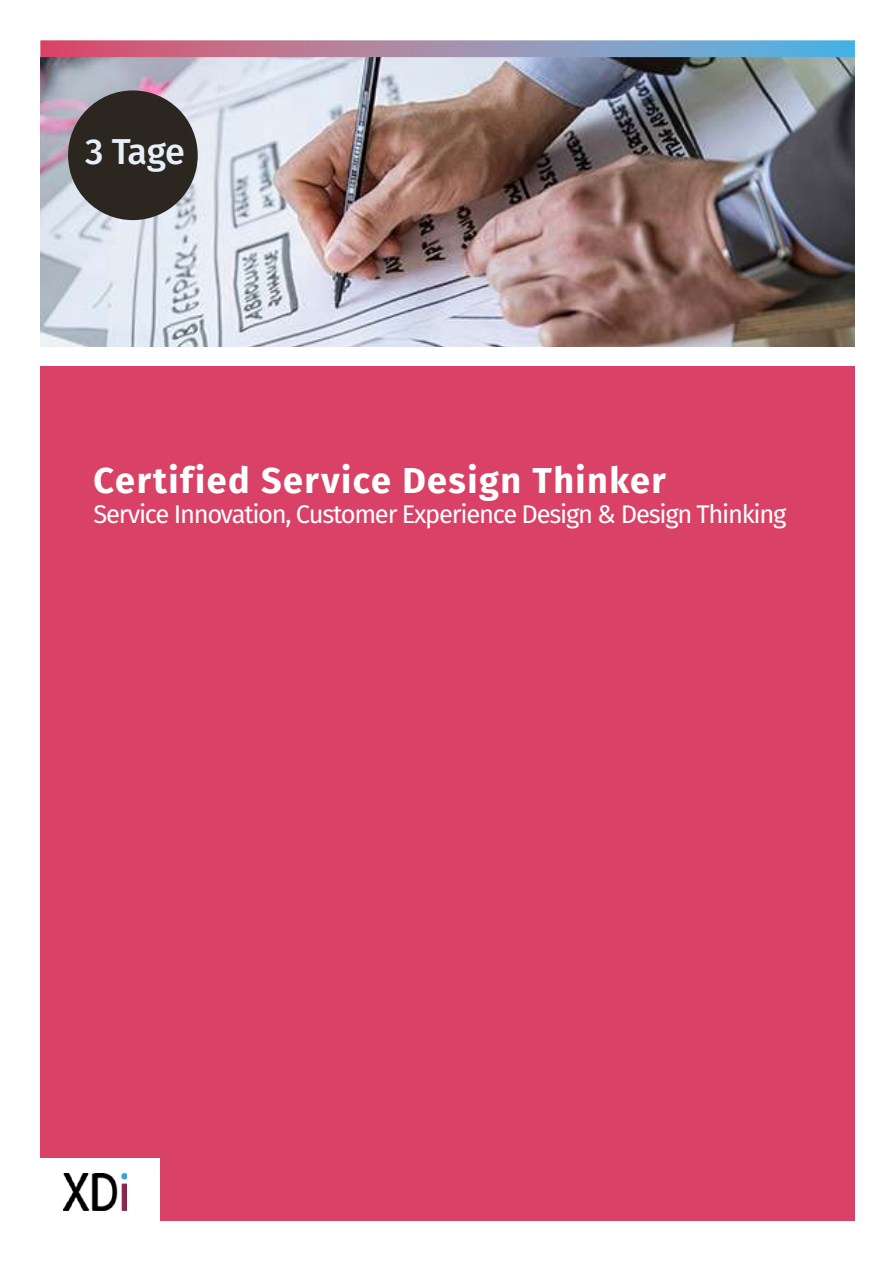
<style>
.page{position:relative;width:893px;height:1263px;background:#fff}
.page>*{position:absolute;margin:0;border:0;box-sizing:border-box;transform-origin:0 0}
.t1{font:700 36px "Fira Sans";letter-spacing:.04em;color:#fff}
.t2{font:500 36px "Fira Sans";color:#e7f0f8}
.t3{font:25.5px "Fira Sans";letter-spacing:-.05em;color:#fff}
</style>
<div class="page">
<div style="left:40px;top:366px;width:815px;height:854px;background:#d94266"></div>
<img style="left:40px;top:40px;width:815px;height:306px">
<div style="left:68px;top:90px;width:130px;height:130px;background:#2b261f;border-radius:50%"></div>
<div style="left:35px;top:1158px;width:124px;height:77px;background:#fff"></div>
<img style="left:63px;top:1174px;width:63px;height:37px">
<h1 class="t2" style="left:85px;top:127px;width:102px">3 Tage</h1>
<h1 class="t1" style="left:94px;top:455px;width:574px">Certified Service Design Thinker</h1>
<p class="t3" style="left:94px;top:496px;width:694px">Service Innovation, Customer Experience Design &amp; Design Thinking</p>
</div>
